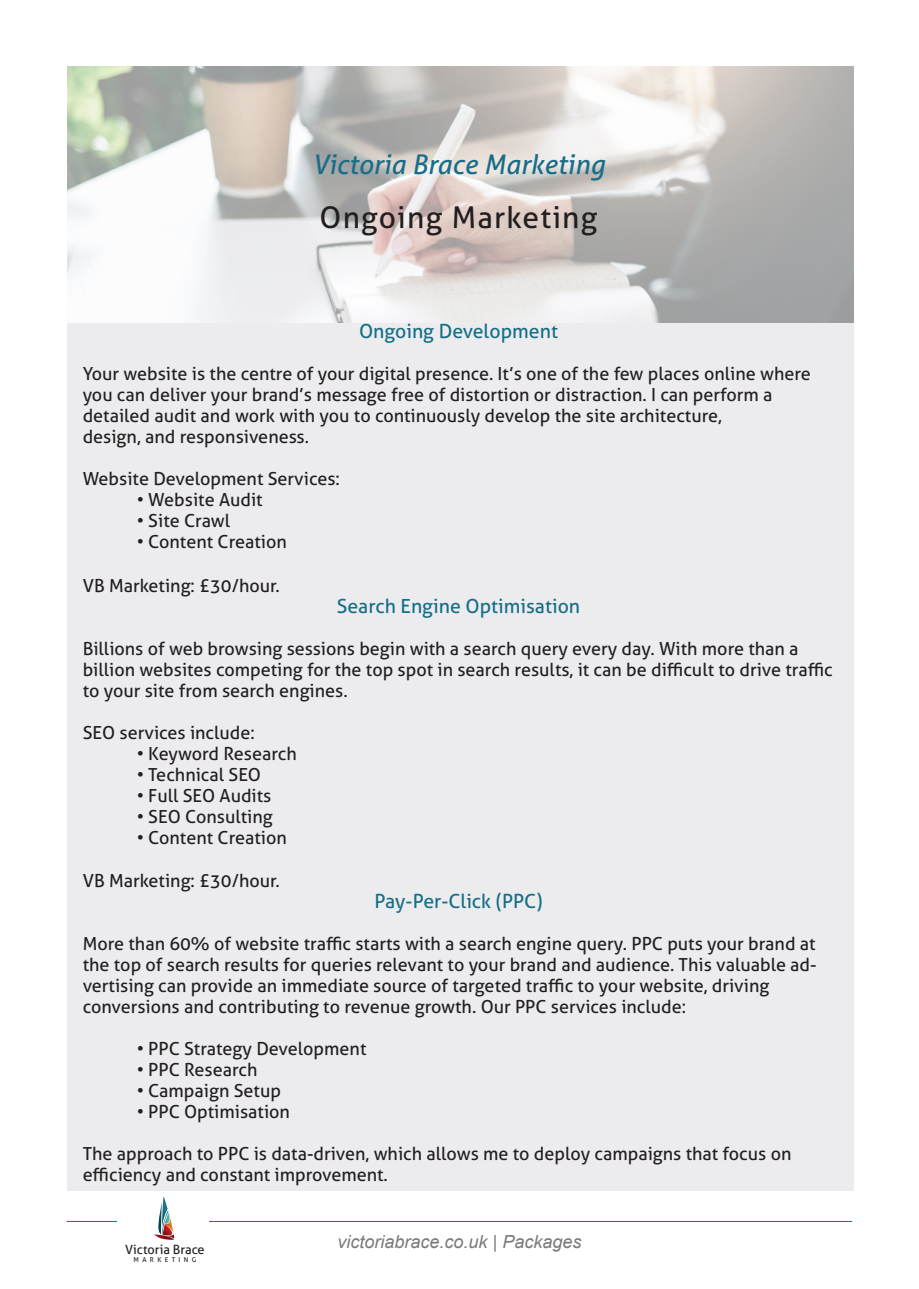
<style>
.page{position:relative;width:919px;height:1289px;background:#fff}
.page>*{position:absolute;margin:0;border:0;box-sizing:border-box;transform-origin:0 0}
.t1{font:30px "Aller";letter-spacing:.04em;color:#231f20}
.t2{font:italic 27px "Aller";color:#196d89}
.t3{font:19.5px "Aller";color:#166e87}
.t4{font:18px/21px "Aller";color:#231f20}
.t5{font:italic 18px "Arial";color:#787a7d}
.t6{font:12.75px "Aller";color:#231f20}
.t7{font:6.75px "Aller";letter-spacing:.5em;color:#231f20}
</style>
<div class="page">
<hr style="left:182px;top:1220px;width:670px;height:1px;background:#196d89">
<hr style="left:67px;top:1220px;width:62px;height:1px;background:#196d89">
<div style="left:117px;top:1179px;width:92px;height:109px;background:#fff"></div>
<svg style="left:154px;top:1196px;width:21px;height:44px"></svg>
<img style="left:67px;top:67px;width:786px;height:256px">
<div style="left:67px;top:323px;width:786px;height:868px;background:#ececee"></div>
<p class="t2" style="left:312px;top:148px;width:294px">Victoria Brace Marketing</p>
<p class="t1" style="left:319px;top:199px;width:279px">Ongoing Marketing</p>
<p class="t3" style="left:359px;top:319px;width:200px">Ongoing Development</p>
<p class="t4" style="left:83px;top:363px;width:729px">Your website is the centre of your digital presence. It’s one of the few places online where you can deliver your brand’s message free of distortion or distraction. I can perform a</p>
<p class="t4" style="left:83px;top:405px;width:640px">detailed audit and work with you to continuously develop the site architecture,</p>
<p class="t4" style="left:83px;top:426px;width:228px">design, and responsiveness.</p>
<p class="t4" style="left:83px;top:468px;width:259px">Website Development Services:</p>
<p class="t4" style="left:137px;top:489px;width:127px">• Website Audit</p>
<p class="t4" style="left:137px;top:510px;width:95px">• Site Crawl</p>
<p class="t4" style="left:137px;top:531px;width:152px">• Content Creation</p>
<p class="t4" style="left:83px;top:575px;width:199px">VB Marketing: £30/hour.</p>
<p class="t3" style="left:337px;top:594px;width:245px">Search Engine Optimisation</p>
<p class="t4" style="left:83px;top:638px;width:751px">Billions of web browsing sessions begin with a search query every day. With more than a billion websites competing for the top spot in search results, it can be difficult to drive traffic to your site from search engines.</p>
<p class="t4" style="left:83px;top:722px;width:174px">SEO services include:</p>
<p class="t4" style="left:137px;top:743px;width:162px">• Keyword Research</p>
<p class="t4" style="left:137px;top:764px;width:126px">• Technical SEO</p>
<p class="t4" style="left:137px;top:785px;width:136px">• Full SEO Audits</p>
<p class="t4" style="left:137px;top:806px;width:137px">• SEO Consulting</p>
<p class="t4" style="left:137px;top:827px;width:152px">• Content Creation</p>
<p class="t4" style="left:83px;top:870px;width:199px">VB Marketing: £30/hour.</p>
<p class="t3" style="left:374px;top:889px;width:169px">Pay-Per-Click (PPC)</p>
<p class="t4" style="left:83px;top:933px;width:735px;text-align:justify">More than 60% of website traffic starts with a search engine query. PPC puts your brand at the top of search results for queries relevant to your brand and audience. This valuable ad&shy;vertising can provide an immediate source of targeted traffic to your website, driving</p>
<p class="t4" style="left:83px;top:996px;width:605px">conversions and contributing to revenue growth. Our PPC services include:</p>
<p class="t4" style="left:137px;top:1038px;width:231px">• PPC Strategy Development</p>
<p class="t4" style="left:137px;top:1059px;width:122px">• PPC Research</p>
<p class="t4" style="left:137px;top:1080px;width:146px">• Campaign Setup</p>
<p class="t4" style="left:137px;top:1101px;width:155px">• PPC Optimisation</p>
<p class="t4" style="left:83px;top:1143px;width:710px">The approach to PPC is data-driven, which allows me to deploy campaigns that focus on</p>
<p class="t4" style="left:83px;top:1164px;width:307px">efficiency and constant improvement.</p>
<p class="t6" style="left:125px;top:1241px;width:81px">Victoria Brace</p>
<p class="t7" style="left:134px;top:1255px;width:64px">MARKETING</p>
<p class="t5" style="left:337px;top:1229px;width:245px">victoriabrace.co.uk | Packages</p>
</div>
